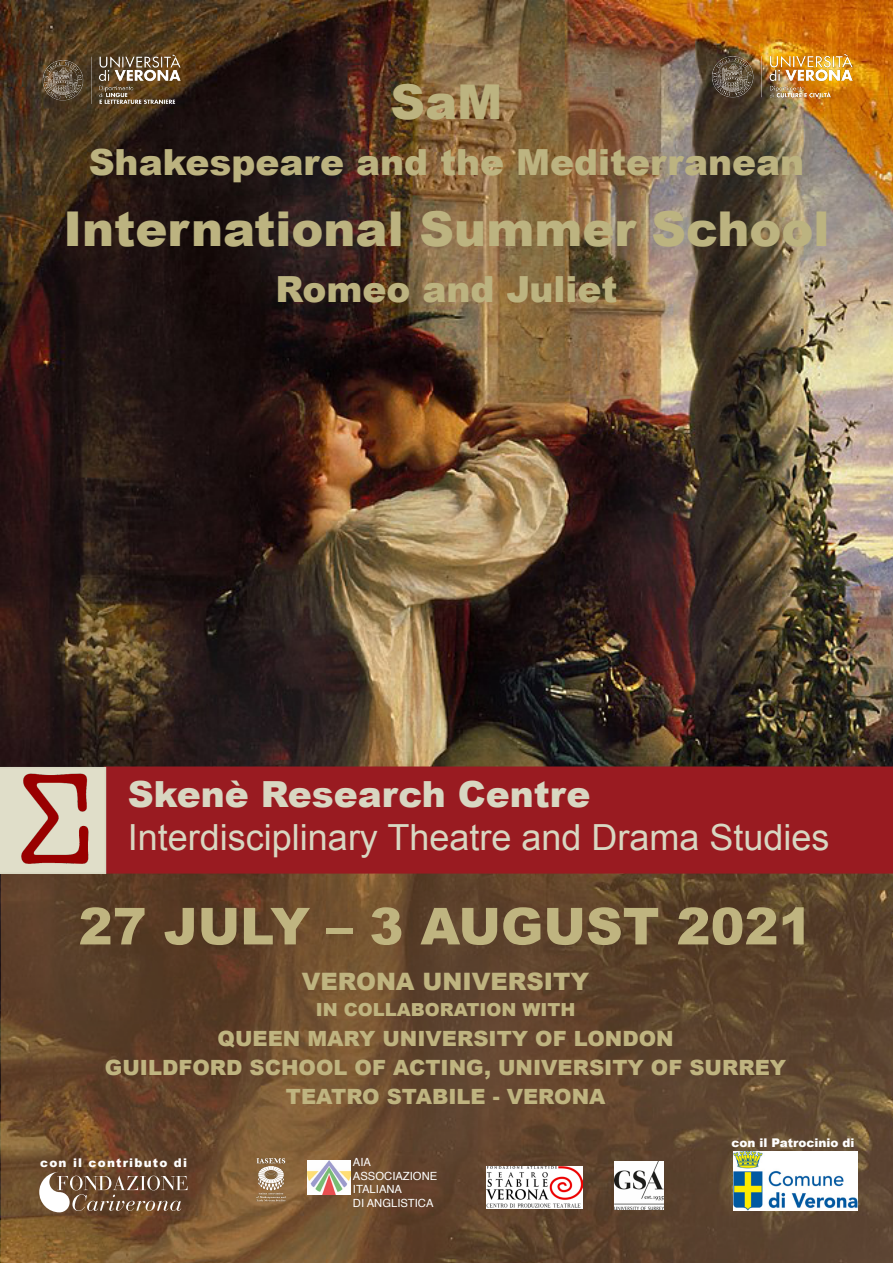
<style>
.page{position:relative;width:893px;height:1263px;background:#fff}
.page>*{position:absolute;margin:0;border:0;box-sizing:border-box;transform-origin:0 0}
.t1{font:900 51px "Arial";color:#bfb480}
.t2{font:900 48px "Arial";color:#bcb380}
.t3{font:900 36px "Arial";color:#bcb380}
.t4{font:36px "Arial";color:#d8d7c2}
.t5{font:900 36px "Arial";color:#d8d7c2}
.t6{font:900 24px "Arial";color:#bfb480}
.t7{font:900 21px "Arial";color:#bfb480}
.t8{font:900 18px "Arial";color:#bfb480}
.t9{font:900 12px "Arial";letter-spacing:.1em;color:#fff}
.t10{font:900 12px "Arial";color:#fff}
.t11{font:11.25px "Helvetica";color:#fff}
</style>
<div class="page">
<img style="left:0;top:0;width:893px;height:1263px">
<div style="left:1px;top:825px;width:892px;height:438px;background:#c58546;opacity:.35"></div>
<div style="left:104px;top:766px;width:789px;height:107px;background:#991b21"></div>
<img style="left:615px;top:1161px;width:48px;height:48px">
<img style="left:733px;top:1152px;width:124px;height:59px">
<img style="left:706px;top:48px;width:154px;height:55px">
<img style="left:37px;top:48px;width:151px;height:62px">
<img style="left:487px;top:1167px;width:96px;height:42px">
<svg style="left:0;top:767px;width:106px;height:107px"></svg>
<img style="left:5px;top:770px;width:100px;height:99px">
<img style="left:242px;top:1152px;width:58px;height:57px">
<img style="left:308px;top:1160px;width:42px;height:35px">
<svg style="left:39px;top:1172px;width:148px;height:40px"></svg>
<p class="t2" style="left:390px;top:67px;width:113px">SaM</p>
<p class="t3" style="left:89px;top:136px;width:717px">Shakespeare and the Mediterranean</p>
<p class="t2" style="left:63px;top:194px;width:768px">International Summer School</p>
<p class="t3" style="left:275px;top:263px;width:344px">Romeo and Juliet</p>
<p class="t5" style="left:128px;top:768px;width:464px">Skenè Research Centre</p>
<p class="t4" style="left:128px;top:814px;width:703px">Interdisciplinary Theatre and Drama Studies</p>
<p class="t1" style="left:79px;top:889px;width:735px">27 JULY – 3 AUGUST 2021</p>
<p class="t6" style="left:302px;top:964px;width:289px">VERONA UNIVERSITY</p>
<p class="t8" style="left:316px;top:996px;width:261px">IN COLLABORATION WITH</p>
<p class="t7" style="left:218px;top:1023px;width:458px">QUEEN MARY UNIVERSITY OF LONDON</p>
<p class="t7" style="left:105px;top:1052px;width:683px">GUILDFORD SCHOOL OF ACTING, UNIVERSITY OF SURREY</p>
<p class="t7" style="left:286px;top:1082px;width:321px">TEATRO STABILE - VERONA</p>
<p class="t9" style="left:40px;top:1154px;width:148px">con il contributo di</p>
<p class="t11" style="left:353px;top:1154px;width:20px">AIA</p>
<p class="t11" style="left:353px;top:1167px;width:86px">ASSOCIAZIONE</p>
<p class="t11" style="left:353px;top:1181px;width:51px">ITALIANA</p>
<p class="t11" style="left:353px;top:1194px;width:82px">DI ANGLISTICA</p>
<p class="t10" style="left:731px;top:1134px;width:125px">con il Patrocinio di</p>
</div>
